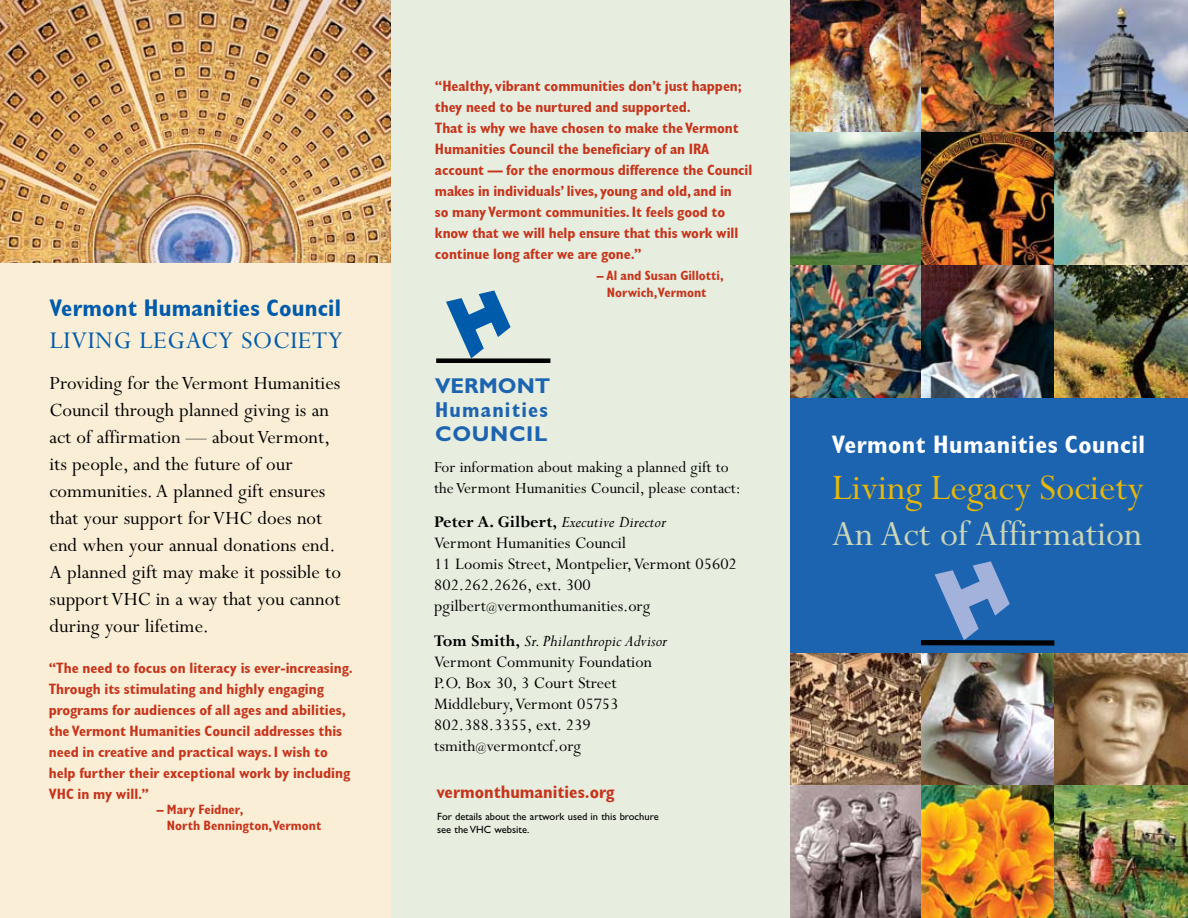
<style>
.page{position:relative;width:1188px;height:918px;background:#fff}
.page>*{position:absolute;margin:0;border:0;box-sizing:border-box;transform-origin:0 0}
.t1{font:40.2px "Perpetua";color:#e7b809}
.t2{font:39.45px "Perpetua";color:#ccd6b8}
.t3{font:27px "Perpetua";letter-spacing:.02em;color:#005bab}
.t4{font:700 condensed 25.2px "Gill Sans";letter-spacing:.02em;color:#fff}
.t5{font:700 condensed 24px "Gill Sans";letter-spacing:.01em;color:#005bab}
.t6{font:700 21.45px "Gill Sans";color:#1d64b0}
.t7{font:700 condensed 21.45px "Gill Sans";letter-spacing:.055em;color:#1d64b0}
.t8{font:21px/27px "Perpetua";color:#000}
.t9{font:18px/21px "Perpetua";color:#000}
.t10{font:700 condensed 18px "Gill Sans";color:#c5351c}
.t11{font:17.25px/21px "Perpetua";color:#000}
.t12{font:700 condensed 15px/21px "Gill Sans";letter-spacing:-.005em;color:#c5351c}
.t13{font:700 condensed 13.5px/16.5px "Gill Sans";color:#c5351c}
.t14{font:10.5px/12.6px "Gill Sans";color:#000}
.s1{font-weight:700}
.s2{font-weight:700;font-size:15.75px}
.s3{font-style:italic}
.s4{font-size:12px}
</style>
<div class="page">
<div style="left:0;top:0;width:392px;height:918px;background:#faeed6"></div>
<div style="left:790px;top:396px;width:398px;height:259px;background:#1d64b0"></div>
<img style="left:790px;top:0;width:132px;height:133px">
<img style="left:922px;top:0;width:133px;height:133px">
<svg style="left:1055px;top:0;width:133px;height:133px;background:#858c9c"></svg>
<img style="left:0;top:0;width:392px;height:262px">
<img style="left:790px;top:133px;width:132px;height:132px">
<img style="left:922px;top:133px;width:133px;height:132px">
<img style="left:1055px;top:133px;width:133px;height:132px">
<img style="left:790px;top:265px;width:132px;height:133px">
<img style="left:922px;top:265px;width:133px;height:133px">
<img style="left:1055px;top:265px;width:133px;height:133px">
<img style="left:790px;top:653px;width:132px;height:132px">
<img style="left:922px;top:653px;width:133px;height:132px">
<svg style="left:1055px;top:653px;width:133px;height:132px;background:#957756"></svg>
<svg style="left:790px;top:785px;width:132px;height:133px;background:#8b7a7b"></svg>
<img style="left:922px;top:785px;width:133px;height:133px">
<img style="left:1055px;top:785px;width:133px;height:133px">
<div style="left:392px;top:0;width:398px;height:918px;background:#e7eddf"></div>
<div style="left:921px;top:640px;width:133px;height:6px;background:#000"></div>
<div style="left:436px;top:358px;width:114px;height:5px;background:#000"></div>
<svg style="left:923px;top:640px;width:118px;height:6px"></svg>
<svg style="left:436px;top:358px;width:101px;height:5px"></svg>
<h3 class="t5" style="left:50px;top:293px;width:293px">Vermont Humanities Council</h3>
<h3 class="t3" style="left:50px;top:326px;width:295px">Living Legacy Society</h3>
<p class="t8" style="left:49px;top:370px;width:293px">Providing for the Vermont Humanities Council through planned giving is an act of affirmation — about Vermont, its people, and the future of our communities. A planned gift ensures that your support for VHC does not end when your annual donations end.<br>A planned gift may make it possible to support VHC in a way that you cannot during your lifetime.</p>
<p class="t12" style="left:49px;top:657px;width:306px">“The need to focus on literacy is ever-increasing.<br>Through its stimulating and highly engaging programs for audiences of all ages and abilities, the Vermont Humanities Council addresses this need in creative and practical ways. I wish to help further their exceptional work by including VHC in my will.”</p>
<p class="t13" style="left:167px;top:801px;width:156px;text-indent:-10px">– Mary Feidner,<br>North Bennington,Vermont</p>
<p class="t12" style="left:435px;top:76px;width:319px">“Healthy, vibrant communities don’t just happen; they need to be nurtured and supported.<br>That is why we have chosen to make the Vermont Humanities Council the beneficiary of an IRA account — for the enormous difference the Council makes in individuals’ lives, young and old, and in<br>so many Vermont communities. It feels good to know that we will help ensure that this work will continue long after we are gone.”</p>
<p class="t13" style="left:597px;top:267px;width:128px;text-align:center">– Al and Susan Gillotti,<br>Norwich,Vermont</p>
<h3 class="t6" style="left:435px;top:373px;width:117px">VERMONT</h3>
<h3 class="t7" style="left:435px;top:397px;width:114px">Humanities</h3>
<h3 class="t6" style="left:435px;top:421px;width:114px">COUNCIL</h3>
<p class="t11" style="left:434px;top:457px;width:308px">For information about making a planned gift to the Vermont Humanities Council, please contact:</p>
<p class="t9" style="left:434px;top:512px;width:304px"><span class="s1">Peter A. Gilbert</span><span class="s2">,</span> <span class="s3">Executive Director<br></span>Vermont Humanities Council<br>11 Loomis Street, Montpelier, Vermont 05602<br>802.262.2626, ext. 300 pgilbert<span class="s4">@</span>vermonthumanities.org</p>
<p class="t9" style="left:434px;top:631px;width:235px"><span class="s1">Tom Smith</span><span class="s2">,</span> <span class="s3">Sr. Philanthropic Advisor<br></span>Vermont Community Foundation<br>P.O. Box 30, 3 Court Street<br>Middlebury, Vermont 05753<br>802.388.3355, ext. 239 tsmith<span class="s4">@</span>vermontcf.org</p>
<p class="t10" style="left:436px;top:782px;width:180px">vermonthumanities.org</p>
<p class="t14" style="left:437px;top:810px;width:223px">For details about the artwork used in this brochure see the VHC website.</p>
<h3 class="t4" style="left:832px;top:429px;width:315px">Vermont Humanities Council</h3>
<h1 class="t1" style="left:832px;top:466px;width:314px">Living Legacy Society</h1>
<h2 class="t2" style="left:832px;top:513px;width:312px">An Act of Affirmation</h2>
</div>
